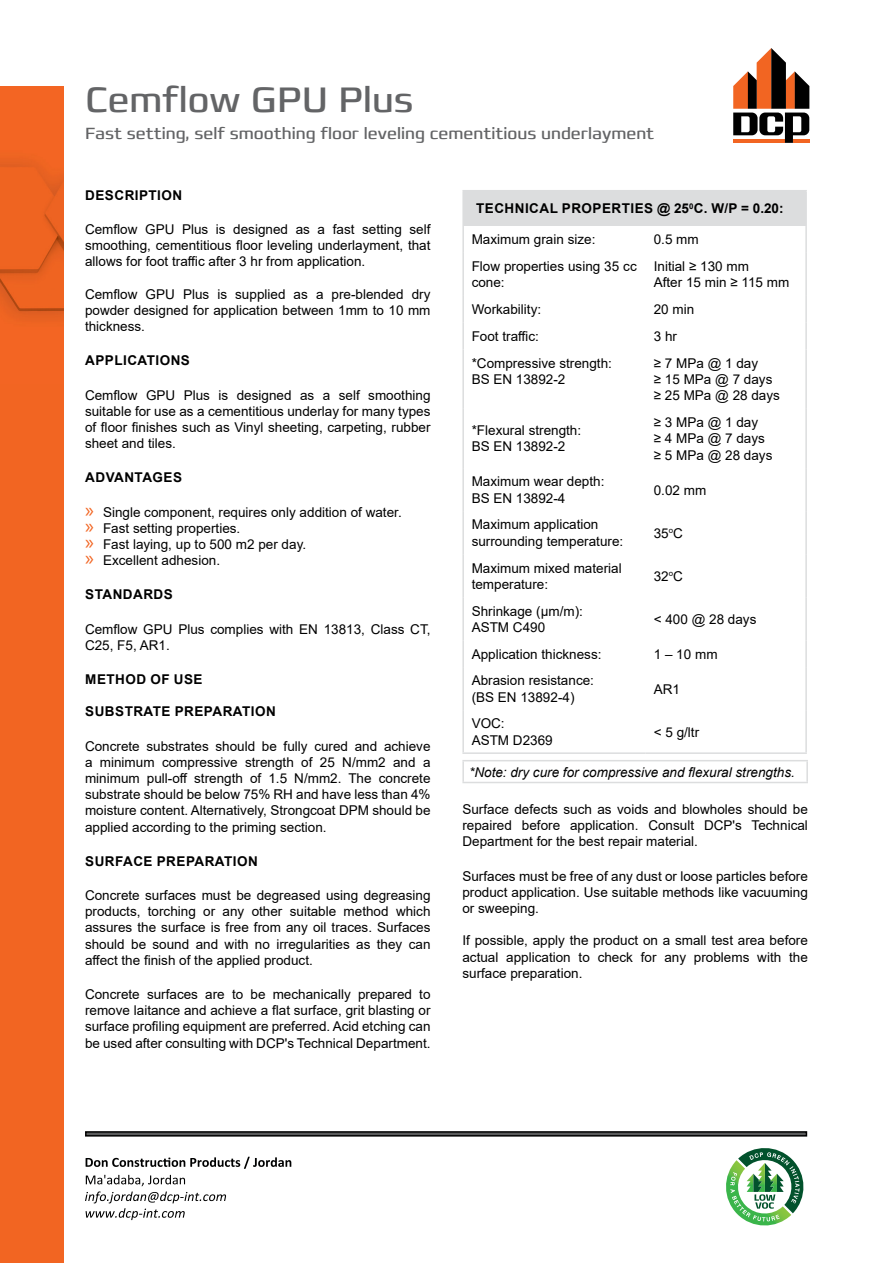
<style>
.page{position:relative;width:893px;height:1263px;background:#fff}
.page>*{position:absolute;margin:0;border:0;box-sizing:border-box;transform-origin:0 0}
.t1{font:36px "Francker CYR";color:#636466}
.t2{font:16.5px "Francker CYR";color:#636466}
.t3{font:13.5px/16.2px "Arial";color:#000}
.t4{font:700 13.5px "Arial";letter-spacing:.035em;color:#000}
.t5{font:italic 13.5px "Arial";color:#000}
.s1{font-family:"Myriad Pro";font-size:21px;color:#f26522}
</style>
<div class="page">
<div style="left:85px;top:1131px;width:722px;height:5px;border:2px solid #000"></div>
<svg style="left:86px;top:1157px;width:205px;height:12px"></svg>
<svg style="left:85px;top:1175px;width:141px;height:45px"></svg>
<div style="left:463px;top:191px;width:343px;height:35px;background:#dcddde"></div>
<hr style="left:462px;top:190px;width:183px;height:1px;background:#dcddde">
<hr style="left:462px;top:191px;width:2px;height:35px;background:#dcddde">
<hr style="left:645px;top:190px;width:162px;height:1px;background:#dcddde">
<hr style="left:805px;top:191px;width:2px;height:35px;background:#dcddde">
<hr style="left:462px;top:226px;width:2px;height:27px;background:#dcddde">
<hr style="left:805px;top:226px;width:2px;height:27px;background:#dcddde">
<hr style="left:462px;top:253px;width:2px;height:43px;background:#dcddde">
<hr style="left:805px;top:253px;width:2px;height:43px;background:#dcddde">
<hr style="left:462px;top:296px;width:2px;height:27px;background:#dcddde">
<hr style="left:805px;top:296px;width:2px;height:27px;background:#dcddde">
<hr style="left:462px;top:323px;width:2px;height:27px;background:#dcddde">
<hr style="left:805px;top:323px;width:2px;height:27px;background:#dcddde">
<hr style="left:462px;top:350px;width:2px;height:59px;background:#dcddde">
<hr style="left:805px;top:350px;width:2px;height:59px;background:#dcddde">
<hr style="left:462px;top:409px;width:2px;height:59px;background:#dcddde">
<hr style="left:805px;top:409px;width:2px;height:59px;background:#dcddde">
<hr style="left:462px;top:468px;width:2px;height:43px;background:#dcddde">
<hr style="left:805px;top:468px;width:2px;height:43px;background:#dcddde">
<hr style="left:462px;top:511px;width:2px;height:43px;background:#dcddde">
<hr style="left:805px;top:511px;width:2px;height:43px;background:#dcddde">
<hr style="left:462px;top:554px;width:2px;height:43px;background:#dcddde">
<hr style="left:805px;top:554px;width:2px;height:43px;background:#dcddde">
<hr style="left:462px;top:597px;width:2px;height:43px;background:#dcddde">
<hr style="left:805px;top:597px;width:2px;height:43px;background:#dcddde">
<hr style="left:462px;top:640px;width:2px;height:27px;background:#dcddde">
<hr style="left:805px;top:640px;width:2px;height:27px;background:#dcddde">
<hr style="left:462px;top:667px;width:2px;height:43px;background:#dcddde">
<hr style="left:805px;top:667px;width:2px;height:43px;background:#dcddde">
<hr style="left:462px;top:710px;width:2px;height:42px;background:#dcddde">
<hr style="left:805px;top:710px;width:2px;height:42px;background:#dcddde">
<hr style="left:462px;top:752px;width:183px;height:2px;background:#dcddde">
<hr style="left:645px;top:752px;width:162px;height:2px;background:#dcddde">
<hr style="left:462px;top:760px;width:346px;height:1px;background:#dcddde">
<hr style="left:462px;top:761px;width:2px;height:21px;background:#dcddde">
<hr style="left:806px;top:761px;width:2px;height:21px;background:#dcddde">
<hr style="left:462px;top:782px;width:346px;height:1px;background:#dcddde">
<svg style="left:726px;top:1148px;width:78px;height:78px"></svg>
<svg style="left:733px;top:48px;width:76px;height:95px"></svg>
<div style="left:0;top:86px;width:64px;height:1177px;background:#f26522"></div>
<img style="left:0;top:161px;width:64px;height:158px">
<h1 class="t1" style="left:85px;top:77px;width:330px">Cemflow GPU Plus</h1>
<p class="t2" style="left:85px;top:123px;width:571px">Fast setting, self smoothing floor leveling cementitious underlayment</p>
<p class="t4" style="left:85px;top:185px;width:98px">DESCRIPTION</p>
<p class="t3" style="left:85px;top:221px;width:347px;text-align:justify">Cemflow GPU Plus is designed as a fast setting self smoothing, cementitious floor leveling underlayment, that allows for foot traffic after 3 hr from application.</p>
<p class="t3" style="left:85px;top:286px;width:347px;text-align:justify">Cemflow GPU Plus is supplied as a pre-blended dry powder designed for application between 1mm to 10 mm thickness.</p>
<p class="t4" style="left:85px;top:351px;width:106px">APPLICATIONS</p>
<p class="t3" style="left:85px;top:387px;width:347px;text-align:justify">Cemflow GPU Plus is designed as a self smoothing suitable for use as a cementitious underlay for many types of floor finishes such as Vinyl sheeting, carpeting, rubber sheet and tiles.</p>
<p class="t4" style="left:85px;top:468px;width:98px">ADVANTAGES</p>
<p class="t3" style="left:85px;top:504px;width:318px"><span class="s1">»</span> Single component, requires only addition of water. <span class="s1">»</span> Fast setting properties.<br><span class="s1">»</span> Fast laying, up to 500 m2 per day.<br><span class="s1">»</span> Excellent adhesion.</p>
<p class="t4" style="left:85px;top:585px;width:89px">STANDARDS</p>
<p class="t3" style="left:85px;top:621px;width:347px">Cemflow GPU Plus complies with EN 13813, Class CT,<br>C25, F5, AR1.</p>
<p class="t4" style="left:85px;top:670px;width:119px">METHOD OF USE</p>
<p class="t4" style="left:85px;top:702px;width:192px">SUBSTRATE PREPARATION</p>
<p class="t3" style="left:85px;top:738px;width:347px;text-align:justify">Concrete substrates should be fully cured and achieve a minimum compressive strength of 25 N/mm2 and a minimum pull-off strength of 1.5 N/mm2. The concrete substrate should be below 75% RH and have less than 4% moisture content. Alternatively, Strongcoat DPM should be applied according to the priming section.</p>
<p class="t4" style="left:85px;top:851px;width:174px">SURFACE PREPARATION</p>
<p class="t3" style="left:85px;top:887px;width:347px;text-align:justify">Concrete surfaces must be degreased using degreasing products, torching or any other suitable method which assures the surface is free from any oil traces. Surfaces should be sound and with no irregularities as they can affect the finish of the applied product.</p>
<p class="t3" style="left:85px;top:986px;width:347px;text-align:justify">Concrete surfaces are to be mechanically prepared to remove laitance and achieve a flat surface, grit blasting or surface profiling equipment are preferred. Acid etching can be used after consulting with DCP's Technical Department.</p>
<p class="t4" style="left:476px;top:199px;width:309px">TECHNICAL PROPERTIES @ 25<sup>0</sup>C. W/P = 0.20:</p>
<p class="t3" style="left:472px;top:231px;width:125px">Maximum grain size:</p>
<p class="t3" style="left:654px;top:231px;width:47px">0.5 mm</p>
<p class="t3" style="left:472px;top:258px;width:167px">Flow properties using 35 cc cone:</p>
<p class="t3" style="left:654px;top:258px;width:137px">Initial ≥ 130 mm<br>After 15 min ≥ 115 mm</p>
<p class="t3" style="left:472px;top:301px;width:71px">Workability:</p>
<p class="t3" style="left:654px;top:301px;width:42px">20 min</p>
<p class="t3" style="left:472px;top:328px;width:69px">Foot traffic:</p>
<p class="t3" style="left:654px;top:328px;width:25px">3 hr</p>
<p class="t3" style="left:472px;top:355px;width:142px">*Compressive strength:<br>BS EN 13892-2</p>
<p class="t3" style="left:654px;top:355px;width:128px">≥ 7 MPa @ 1 day<br>≥ 15 MPa @ 7 days ≥ 25 MPa @ 28 days</p>
<p class="t3" style="left:472px;top:422px;width:111px">*Flexural strength:<br>BS EN 13892-2</p>
<p class="t3" style="left:654px;top:414px;width:120px">≥ 3 MPa @ 1 day<br>≥ 4 MPa @ 7 days ≥ 5 MPa @ 28 days</p>
<p class="t3" style="left:472px;top:473px;width:134px">Maximum wear depth:<br>BS EN 13892-4</p>
<p class="t3" style="left:654px;top:482px;width:54px">0.02 mm</p>
<p class="t3" style="left:472px;top:516px;width:153px">Maximum application surrounding temperature:</p>
<p class="t3" style="left:654px;top:525px;width:31px">35<sup>o</sup>C</p>
<p class="t3" style="left:472px;top:560px;width:152px">Maximum mixed material temperature:</p>
<p class="t3" style="left:654px;top:568px;width:31px">32<sup>o</sup>C</p>
<p class="t3" style="left:472px;top:603px;width:113px">Shrinkage (µm/m):<br>ASTM C490</p>
<p class="t3" style="left:654px;top:611px;width:104px">&lt; 400 @ 28 days</p>
<p class="t3" style="left:472px;top:646px;width:131px">Application thickness:</p>
<p class="t3" style="left:654px;top:646px;width:65px">1 – 10 mm</p>
<p class="t3" style="left:472px;top:672px;width:124px">Abrasion resistance: (BS EN 13892-4)</p>
<p class="t3" style="left:654px;top:681px;width:28px">AR1</p>
<p class="t3" style="left:472px;top:715px;width:83px">VOC:<br>ASTM D2369</p>
<p class="t3" style="left:654px;top:724px;width:47px">&lt; 5 g/ltr</p>
<p class="t5" style="left:469px;top:763px;width:327px">*Note: dry cure for compressive and flexural strengths.</p>
<p class="t3" style="left:462px;top:801px;width:347px;text-align:justify">Surface defects such as voids and blowholes should be repaired before application. Consult DCP's Technical Department for the best repair material.</p>
<p class="t3" style="left:462px;top:868px;width:347px;text-align:justify">Surfaces must be free of any dust or loose particles before product application. Use suitable methods like vacuuming or sweeping.</p>
<p class="t3" style="left:462px;top:932px;width:347px;text-align:justify">If possible, apply the product on a small test area before actual application to check for any problems with the surface preparation.</p>
</div>
